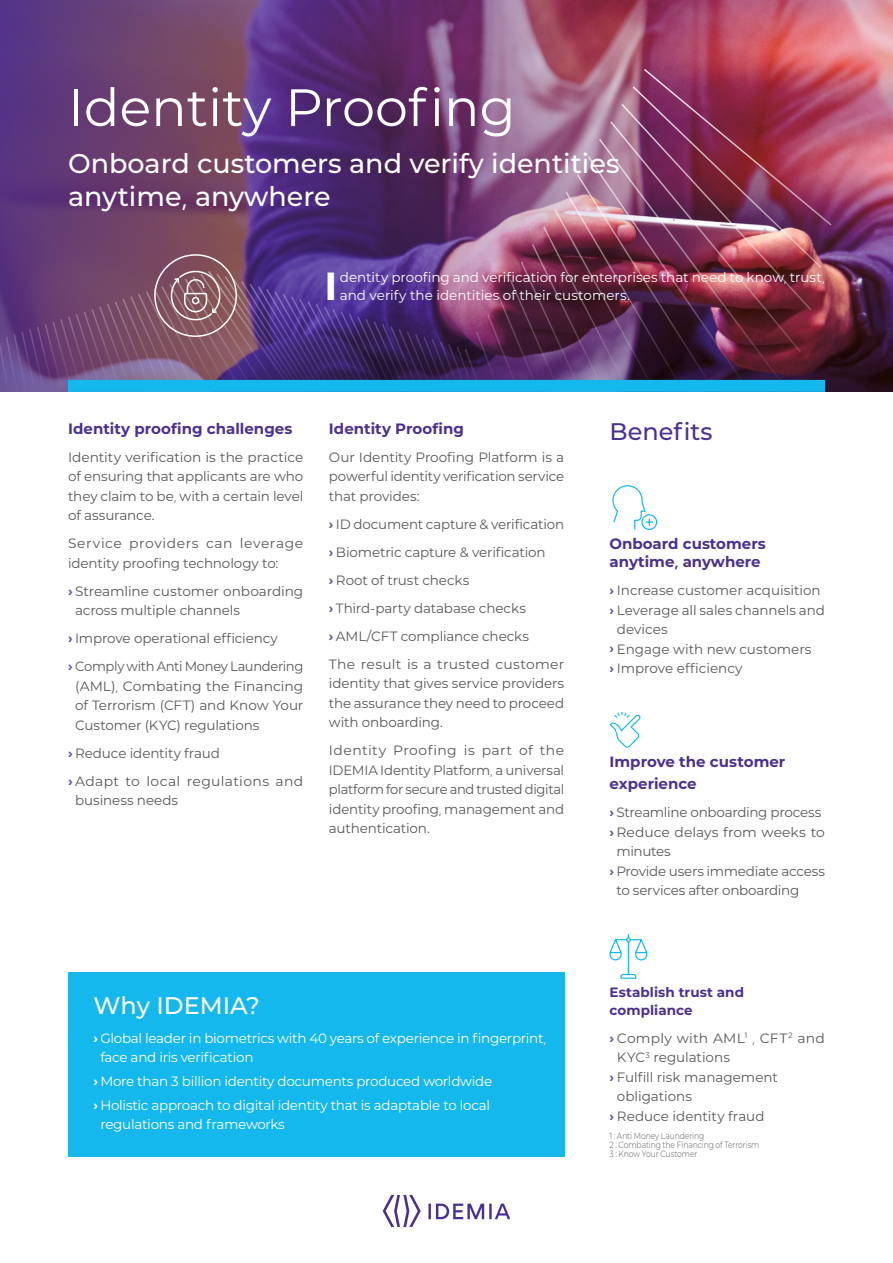
<style>
.page{position:relative;width:893px;height:1263px;background:#fff}
.page>*{position:absolute;margin:0;border:0;box-sizing:border-box;transform-origin:0 0}
.t1{font:52.5px "IDEMIA";color:#fff}
.t2{font:700 39.15px "IDEMIA";color:#fff}
.t3{font:500 27px/32.4px "IDEMIA";color:#fff}
.t4{font:500 24px "IDEMIA";color:#fff}
.t5{font:500 24px "IDEMIA";color:#4a3093}
.t6{font:700 15px/22.5px "IDEMIA";color:#4a3093}
.t7{font:13.5px/19.5px "IDEMIA";letter-spacing:-.01em;color:#57585a;text-align:justify}
.t8{font:13.5px/19.5px "IDEMIA";letter-spacing:-.02em;color:#fff}
.t9{font:13.5px/18px "IDEMIA";color:#fff}
.t10{font:13.5px/28px "IDEMIA";letter-spacing:.015em;color:#57585a}
.t11{font:13.5px/19.5px "IDEMIA";letter-spacing:.02em;color:#57585a}
.t12{font:700 13.5px/18px "IDEMIA";letter-spacing:.005em;color:#4a3093}
.t13{font:13.5px "IDEMIA";letter-spacing:-.03em;color:#57585a}
.t14{font:300 9px/9px "IDEMIA";letter-spacing:-.01em;color:#57585a;scale:.85 1}
.s1{font-weight:700;color:#6651a1}
.s2{font-weight:700}
</style>
<div class="page">
<img style="left:0;top:0;width:893px;height:392px">
<div style="left:68px;top:972px;width:496px;height:185px;background:#15b8ec"></div>
<img style="left:0;top:67px;width:833px;height:325px">
<svg style="left:383px;top:1195px;width:38px;height:32px"></svg>
<svg style="left:428px;top:1203px;width:82px;height:16px"></svg>
<svg style="left:169px;top:267px;width:53px;height:57px;background:#976e75"></svg>
<div style="left:154px;top:254px;width:83px;height:83px;border:2px solid #fff;border-radius:50%"></div>
<div style="left:68px;top:380px;width:757px;height:12px;background:#15b8ec"></div>
<svg style="left:609px;top:712px;width:32px;height:36px"></svg>
<div style="left:641px;top:514px;width:16px;height:16px;border:1px solid #15b8ec;border-radius:50%"></div>
<svg style="left:612px;top:485px;width:41px;height:45px"></svg>
<svg style="left:609px;top:934px;width:39px;height:45px"></svg>
<h1 class="t1" style="left:68px;top:71px;width:449px">Identity Proofing</h1>
<h3 class="t3" style="left:68px;top:146px;width:553px">Onboard customers and verify identities anytime, anywhere</h3>
<h2 class="t2" style="left:325px;top:258px;width:14px">I</h2>
<p class="t9" style="left:340px;top:268px;width:487px">dentity proofing and verification for enterprises that need to know, trust, and verify the identities of their customers.</p>
<p class="t6" style="left:68px;top:417px;width:226px">Identity proofing challenges</p>
<p class="t7" style="left:68px;top:447px;width:237px">Identity verification is the practice of ensuring that applicants are who they claim to be, with a certain level of assurance.</p>
<p class="t11" style="left:68px;top:533px;width:237px">Service providers can leverage identity proofing technology to:</p>
<p class="t7" style="left:75px;top:581px;width:230px;text-indent:-7px"><span class="s1">›</span> Streamline customer onboarding across multiple channels</p>
<p class="t7" style="left:68px;top:624px;width:237px;line-height:28px"><span class="s1">›</span> Improve operational efficiency<br><span class="s1">›</span> Comply with Anti Money Laundering</p>
<p class="t7" style="left:75px;top:676px;width:230px">(AML), Combating the Financing of Terrorism (CFT) and Know Your Customer (KYC) regulations</p>
<p class="t10" style="left:68px;top:739px;width:237px"><span class="s1">›</span> Reduce identity fraud<br><span class="s1">›</span> Adapt to local regulations and</p>
<p class="t7" style="left:75px;top:790px;width:105px">business needs</p>
<p class="t6" style="left:329px;top:417px;width:137px">Identity Proofing</p>
<p class="t7" style="left:329px;top:447px;width:237px">Our Identity Proofing Platform is a powerful identity verification service that provides:</p>
<p class="t7" style="left:329px;top:510px;width:237px;line-height:28px;text-align:left"><span class="s1">›</span> ID document capture &amp; verification <span class="s1">›</span> Biometric capture &amp; verification<br><span class="s1">›</span> Root of trust checks<br><span class="s1">›</span> Third-party database checks<br><span class="s1">›</span> AML/CFT compliance checks<br>The result is a trusted customer</p>
<p class="t7" style="left:329px;top:673px;width:237px">identity that gives service providers the assurance they need to proceed with onboarding.</p>
<p class="t7" style="left:329px;top:740px;width:237px">Identity Proofing is part of the IDEMIA Identity Platform, a universal platform for secure and trusted digital identity proofing, management and authentication.</p>
<h3 class="t5" style="left:609px;top:415px;width:105px">Benefits</h3>
<p class="t6" style="left:610px;top:534px;width:158px;line-height:18px">Onboard customers anytime, anywhere</p>
<p class="t7" style="left:610px;top:580px;width:213px"><span class="s1">›</span> Increase customer acquisition</p>
<p class="t7" style="left:610px;top:599px;width:217px"><span class="s1">›</span> Leverage all sales channels and</p>
<p class="t7" style="left:617px;top:619px;width:52px">devices</p>
<p class="t7" style="left:610px;top:638px;width:203px"><span class="s1">›</span> Engage with new customers</p>
<p class="t7" style="left:610px;top:658px;width:135px"><span class="s1">›</span> Improve efficiency</p>
<p class="t6" style="left:610px;top:749px;width:177px">Improve the customer experience</p>
<p class="t7" style="left:610px;top:802px;width:213px"><span class="s1">›</span> Streamline onboarding process</p>
<p class="t7" style="left:610px;top:822px;width:217px"><span class="s1">›</span> Reduce delays from weeks to</p>
<p class="t13" style="left:616px;top:842px;width:56px">minutes</p>
<p class="t7" style="left:610px;top:861px;width:217px"><span class="s1">›</span> Provide users immediate access</p>
<p class="t7" style="left:616px;top:880px;width:184px">to services after onboarding</p>
<h3 class="t4" style="left:94px;top:989px;width:168px">Why IDEMIA?</h3>
<p class="t8" style="left:100px;top:1028px;width:447px;text-indent:-7px"><span class="s2">›</span> Global leader in biometrics with 40 years of experience in fingerprint, face and iris verification</p>
<p class="t8" style="left:94px;top:1069px;width:400px;line-height:23.7px"><span class="s2">›</span> More than 3 billion identity documents produced worldwide <span class="s2">›</span> Holistic approach to digital identity that is adaptable to local</p>
<p class="t8" style="left:100px;top:1114px;width:186px">regulations and frameworks</p>
<p class="t12" style="left:610px;top:982px;width:136px">Establish trust and compliance</p>
<p class="t10" style="left:610px;top:1023px;width:217px"><span class="s1">›</span> Comply with AML<sup>1</sup> , CFT<sup>2</sup> and</p>
<p class="t7" style="left:617px;top:1047px;width:115px">KYC<sup>3</sup> regulations</p>
<p class="t7" style="left:610px;top:1067px;width:170px"><span class="s1">›</span> Fulfill risk management</p>
<p class="t7" style="left:617px;top:1086px;width:77px">obligations</p>
<p class="t7" style="left:610px;top:1106px;width:156px"><span class="s1">›</span> Reduce identity fraud</p>
<p class="t14" style="left:610px;top:1131px;width:178px">1 : Anti Money Laundering<br>2 : Combating the Financing of Terrorism<br>3 : Know Your Customer</p>
</div>
